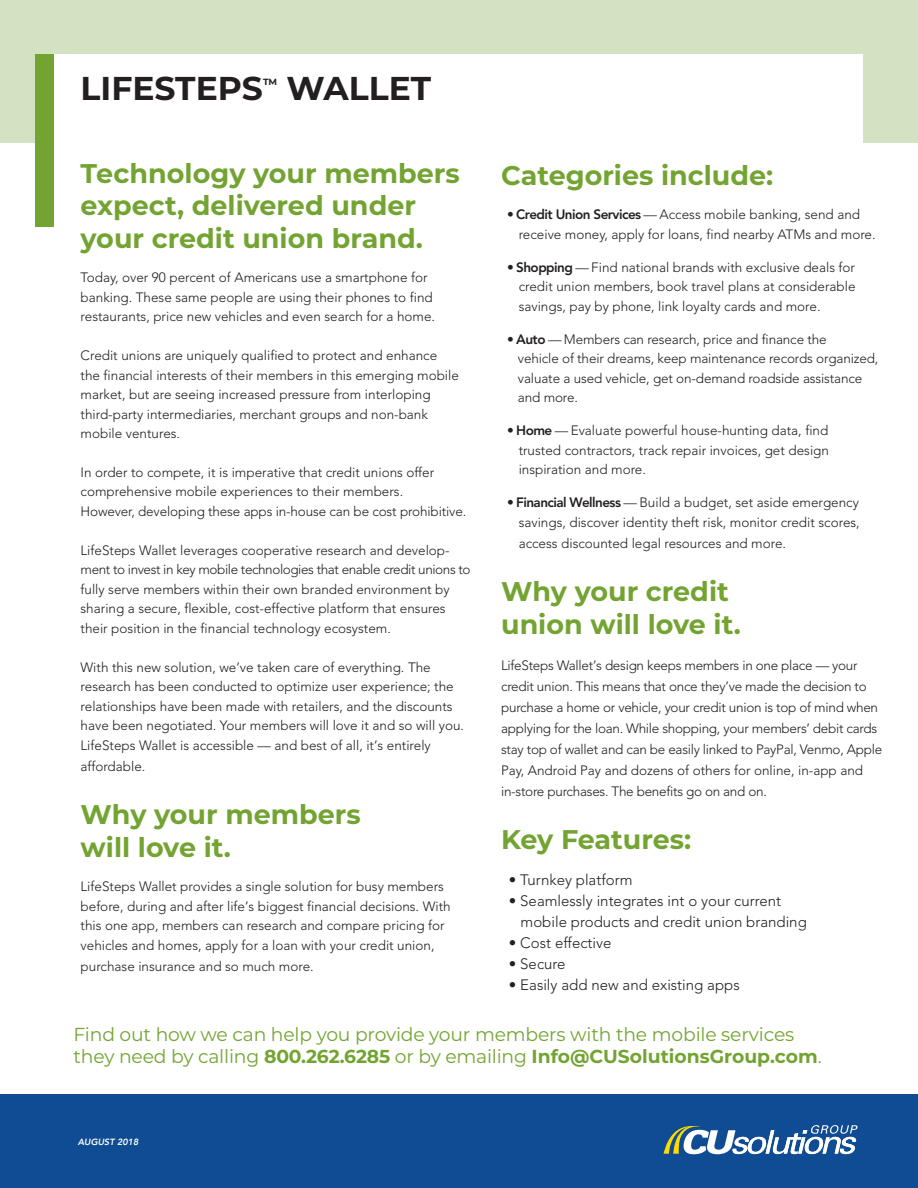
<style>
.page{position:relative;width:918px;height:1188px;background:#fff}
.page>*{position:absolute;margin:0;border:0;box-sizing:border-box;transform-origin:0 0}
.t1{font:700 33px "Montserrat";color:#231f20}
.t2{font:700 27px "Montserrat";color:#73a432}
.t3{font:700 18.75px "Montserrat";color:#73a432}
.t4{font:18.75px "Montserrat";letter-spacing:-.01em;color:#73a432}
.t5{font:300 15px "Avenir";color:#231f20}
.t6{font:300 13.5px "Avenir";color:#231f20}
.t7{font:300 13.5px "Avenir";letter-spacing:-.02em;color:#231f20}
.t8{font:300 13.5px/19.5px "Avenir";letter-spacing:-.03em;color:#231f20}
.t9{font:italic 800 9px "Avenir LT Pro";color:#fff}
.t10{font:700 9px "Montserrat";color:#231f20}
.s1{font-weight:800}
.s2{font-weight:400}
</style>
<div class="page">
<div style="left:0;top:0;width:918px;height:143px;background:#d3e2c2"></div>
<div style="left:0;top:1094px;width:918px;height:94px;background:#0f4c93"></div>
<svg style="left:664px;top:1125px;width:194px;height:29px"></svg>
<div style="left:35px;top:55px;width:828px;height:90px;background:#fff"></div>
<div style="left:35px;top:54px;width:19px;height:173px;background:#73a432"></div>
<p class="t1" style="left:81px;top:65px;width:184px">LIFESTEPS</p>
<p class="t10" style="left:263px;top:75px;width:16px">TM</p>
<p class="t1" style="left:287px;top:65px;width:146px">WALLET</p>
<p class="t2" style="left:81px;top:154px;width:381px">Technology your members</p>
<p class="t2" style="left:81px;top:186px;width:337px">expect, delivered under</p>
<p class="t2" style="left:81px;top:218px;width:344px">your credit union brand.</p>
<p class="t6" style="left:81px;top:269px;width:349px">Today, over 90 percent of Americans use a smartphone for</p>
<p class="t6" style="left:81px;top:289px;width:354px">banking. These same people are using their phones to find</p>
<p class="t6" style="left:81px;top:308px;width:356px">restaurants, price new vehicles and even search for a home.</p>
<p class="t6" style="left:81px;top:347px;width:358px">Credit unions are uniquely qualified to protect and enhance</p>
<p class="t6" style="left:81px;top:367px;width:380px">the financial interests of their members in this emerging mobile</p>
<p class="t6" style="left:81px;top:386px;width:352px">market, but are seeing increased pressure from interloping</p>
<p class="t6" style="left:81px;top:406px;width:349px">third-party intermediaries, merchant groups and non-bank</p>
<p class="t6" style="left:81px;top:425px;width:101px">mobile ventures.</p>
<p class="t6" style="left:81px;top:464px;width:355px">In order to compete, it is imperative that credit unions offer</p>
<p class="t6" style="left:81px;top:484px;width:324px">comprehensive mobile experiences to their members.</p>
<p class="t6" style="left:81px;top:503px;width:387px">However, developing these apps in-house can be cost prohibitive.</p>
<p class="t8" style="left:81px;top:541px;width:392px">LifeSteps Wallet leverages cooperative research and develop&shy;ment to invest in key mobile technologies that enable credit unions to</p>
<p class="t6" style="left:81px;top:581px;width:371px">fully serve members within their own branded environment by</p>
<p class="t6" style="left:81px;top:601px;width:367px">sharing a secure, flexible, cost-effective platform that ensures</p>
<p class="t6" style="left:81px;top:620px;width:312px">their position in the financial technology ecosystem.</p>
<p class="t6" style="left:81px;top:659px;width:352px">With this new solution, we’ve taken care of everything. The</p>
<p class="t6" style="left:81px;top:679px;width:375px">research has been conducted to optimize user experience; the</p>
<p class="t6" style="left:81px;top:698px;width:374px">relationships have been made with retailers, and the discounts</p>
<p class="t6" style="left:81px;top:718px;width:385px">have been negotiated. Your members will love it and so will you.</p>
<p class="t6" style="left:81px;top:737px;width:352px">LifeSteps Wallet is accessible — and best of all, it’s entirely</p>
<p class="t6" style="left:81px;top:758px;width:66px">affordable.</p>
<p class="t2" style="left:81px;top:795px;width:282px">Why your members</p>
<p class="t2" style="left:81px;top:828px;width:152px">will love it.</p>
<p class="t6" style="left:81px;top:879px;width:365px">LifeSteps Wallet provides a single solution for busy members</p>
<p class="t6" style="left:81px;top:898px;width:372px">before, during and after life’s biggest financial decisions. With</p>
<p class="t6" style="left:81px;top:918px;width:366px">this one app, members can research and compare pricing for</p>
<p class="t6" style="left:81px;top:937px;width:355px">vehicles and homes, apply for a loan with your credit union,</p>
<p class="t6" style="left:81px;top:958px;width:235px">purchase insurance and so much more.</p>
<p class="t2" style="left:501px;top:156px;width:274px">Categories include:</p>
<p class="t6" style="left:507px;top:207px;width:355px">• <span class="s1">Credit Union Services</span> — Access mobile banking, send and</p>
<p class="t6" style="left:519px;top:226px;width:358px">receive money, apply for loans, find nearby ATMs and more.</p>
<p class="t6" style="left:507px;top:259px;width:350px">• <span class="s1">Shopping</span> — Find national brands with exclusive deals for</p>
<p class="t6" style="left:519px;top:279px;width:338px">credit union members, book travel plans at considerable</p>
<p class="t6" style="left:519px;top:298px;width:303px">savings, pay by phone, link loyalty cards and more.</p>
<p class="t6" style="left:507px;top:331px;width:321px">• <span class="s1">Auto</span> — Members can research, price and finance the</p>
<p class="t6" style="left:518px;top:351px;width:362px">vehicle of their dreams, keep maintenance records organized,</p>
<p class="t6" style="left:518px;top:370px;width:346px">valuate a used vehicle, get on-demand roadside assistance</p>
<p class="t6" style="left:518px;top:390px;width:61px">and more.</p>
<p class="t6" style="left:507px;top:423px;width:323px">• <span class="s1">Home</span> — Evaluate powerful house-hunting data, find</p>
<p class="t6" style="left:519px;top:442px;width:312px">trusted contractors, track repair invoices, get design</p>
<p class="t6" style="left:519px;top:462px;width:129px">inspiration and more.</p>
<p class="t6" style="left:507px;top:495px;width:353px">• <span class="s1">Financial Wellness</span> — Build a budget, set aside emergency</p>
<p class="t6" style="left:519px;top:514px;width:343px">savings, discover identity theft risk, monitor credit scores,</p>
<p class="t6" style="left:519px;top:535px;width:269px">access discounted legal resources and more.</p>
<p class="t2" style="left:501px;top:572px;width:229px">Why your credit</p>
<p class="t2" style="left:501px;top:605px;width:241px">union will love it.</p>
<p class="t7" style="left:501px;top:657px;width:358px">LifeSteps Wallet’s design keeps members in one place — your</p>
<p class="t7" style="left:501px;top:678px;width:367px">credit union. This means that once they’ve made the decision to</p>
<p class="t7" style="left:501px;top:699px;width:378px">purchase a home or vehicle, your credit union is top of mind when</p>
<p class="t7" style="left:501px;top:720px;width:378px">applying for the loan. While shopping, your members’ debit cards</p>
<p class="t7" style="left:501px;top:741px;width:383px">stay top of wallet and can be easily linked to PayPal, Venmo, Apple</p>
<p class="t6" style="left:501px;top:762px;width:364px">Pay, Android Pay and dozens of others for online, in-app and</p>
<p class="t7" style="left:501px;top:783px;width:267px">in-store purchases. The benefits go on and on.</p>
<p class="t2" style="left:501px;top:820px;width:192px">Key Features:</p>
<p class="t5" style="left:509px;top:871px;width:125px">• Turnkey platform</p>
<p class="t5" style="left:509px;top:892px;width:274px">• Seamlessly integrates int o your current</p>
<p class="t5" style="left:521px;top:913px;width:288px">mobile products and credit union branding</p>
<p class="t5" style="left:509px;top:934px;width:104px">• Cost effective</p>
<p class="t5" style="left:509px;top:955px;width:58px">• Secure</p>
<p class="t5" style="left:509px;top:976px;width:232px">• Easily add new and existing apps</p>
<p class="t4" style="left:73px;top:1021px;width:722px">Find out how we can help you provide your members with the mobile services</p>
<p class="t3" style="left:73px;top:1043px;width:750px"><span class="s2">they need by calling</span> 800.262.6285 <span class="s2">or by emailing</span> Info@CUSolutionsGroup.com<span class="s2">.</span></p>
<p class="t9" style="left:78px;top:1136px;width:62px">AUGUST 2018</p>
</div>
